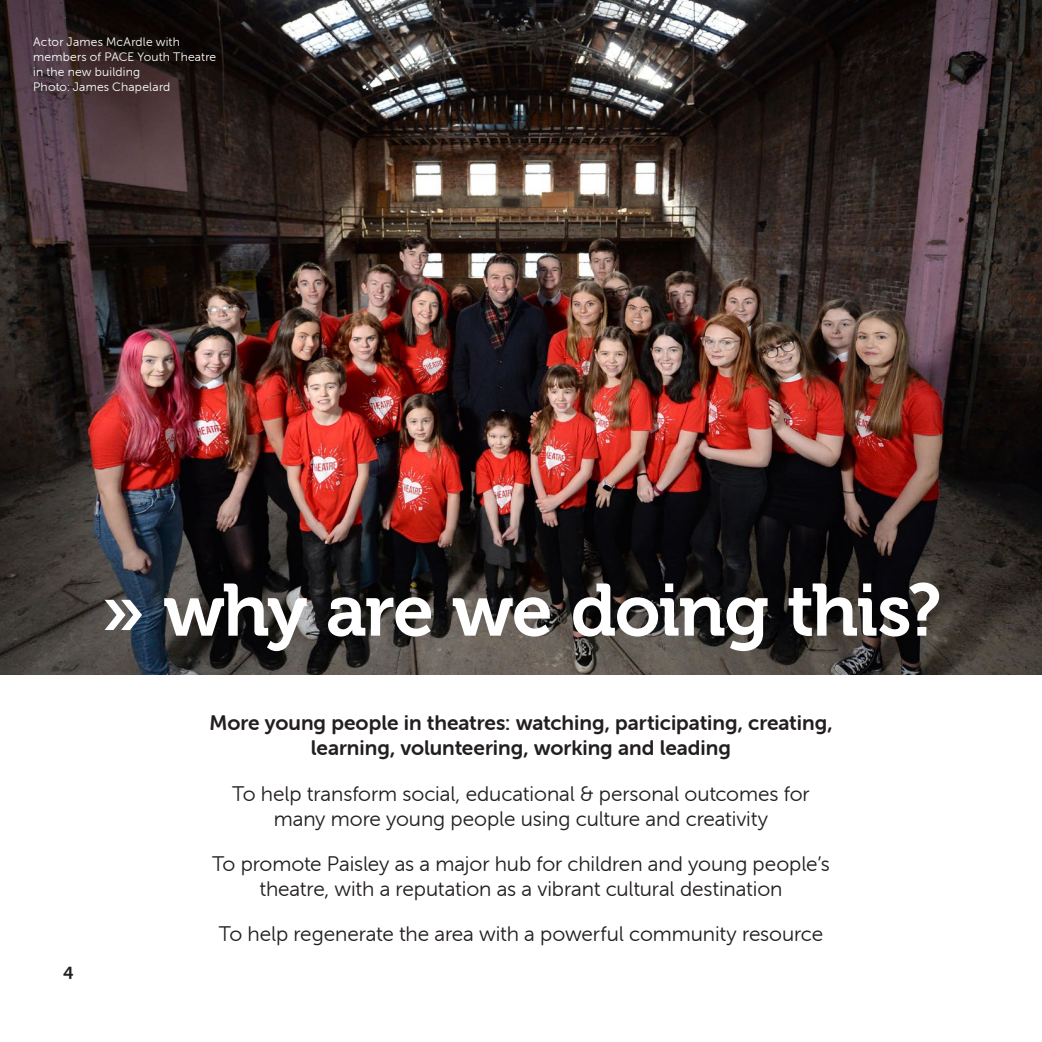
<style>
.page{position:relative;width:1042px;height:1042px;background:#fff}
.page>*{position:absolute;margin:0;border:0;box-sizing:border-box;transform-origin:0 0}
.t1{font:73.5px "Museo 700";letter-spacing:-.025em;color:#fff}
.t2{font:21px/25.2px "Museo Sans Rounded 300";letter-spacing:-.005em;color:#231f20;text-align:center}
.t3{font:21px/25.2px "Museo Sans Rounded 700";color:#231f20;text-align:center}
.t4{font:17.5px "Museo Sans Rounded 700";color:#231f20}
.t5{font:12.25px/14.7px "Museo Sans Rounded 300";letter-spacing:.015em;color:#fff}
</style>
<div class="page">
<img style="left:0;top:0;width:1042px;height:675px">
<p class="t5" style="left:33px;top:35px;width:185px">Actor James McArdle with members of PACE Youth Theatre</p>
<p class="t5" style="left:33px;top:64px;width:108px">in the new building</p>
<p class="t5" style="left:33px;top:79px;width:139px">Photo: James Chapelard</p>
<p class="t1" style="left:100px;top:569px;width:843px">» why are we doing this?</p>
<p class="t4" style="left:63px;top:963px;width:12px">4</p>
<p class="t3" style="left:209px;top:710px;width:624px">More young people in theatres: watching, participating, creating, learning, volunteering, working and leading</p>
<p class="t2" style="left:232px;top:781px;width:579px">To help transform social, educational &amp; personal outcomes for many more young people using culture and creativity</p>
<p class="t2" style="left:212px;top:851px;width:619px">To promote Paisley as a major hub for children and young people’s theatre, with a reputation as a vibrant cultural destination</p>
<p class="t2" style="left:219px;top:921px;width:606px">To help regenerate the area with a powerful community resource</p>
</div>
